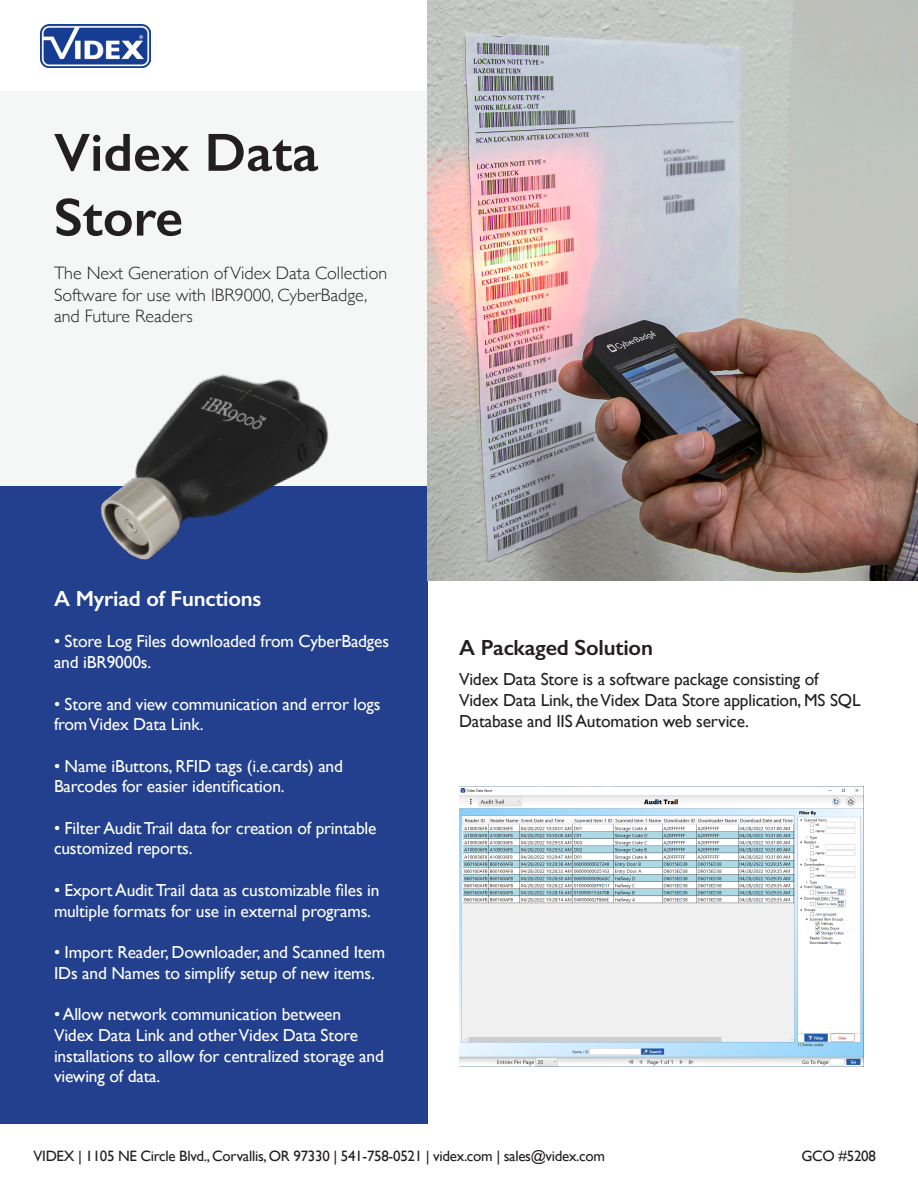
<style>
.page{position:relative;width:918px;height:1188px;background:#fff}
.page>*{position:absolute;margin:0;border:0;box-sizing:border-box;transform-origin:0 0}
.t1{font:600 54px "Gill Sans";color:#231f20}
.Body_Heading{font:600 22.05px "Gill Sans";letter-spacing:-.01em;color:#fff}
.Body_Heading-2{font:600 22.05px "Gill Sans";letter-spacing:-.01em;color:#231f20}
.t2{font:300 18px/21.6px "Gill Sans";color:#231f20}
.Body{font:17.4px/20.9px "Gill Sans";letter-spacing:-.01em;color:#fff}
.Body-2{font:17.4px/20.9px "Gill Sans";letter-spacing:-.01em;color:#231f20}
.Body-3{font:15px "Gill Sans";letter-spacing:-.02em;color:#231f20}
</style>
<div class="page">
<div style="left:0;top:91px;width:447px;height:418px;background:#f5f7f7"></div>
<div style="left:0;top:486px;width:428px;height:637px;background:#23408f"></div>
<img style="left:428px;top:0;width:490px;height:580px">
<img style="left:40px;top:24px;width:111px;height:44px">
<img style="left:459px;top:787px;width:405px;height:280px">
<img style="left:100px;top:374px;width:229px;height:186px">
<p class="t1" style="left:54px;top:120px;width:266px">Videx Data</p>
<p class="t1" style="left:54px;top:185px;width:131px">Store</p>
<p class="t2" style="left:54px;top:262px;width:335px">The Next Generation of Videx Data Collection<br>Software for use with IBR9000, CyberBadge, and Future Readers</p>
<p class="Body_Heading" style="left:54px;top:586px;width:209px">A Myriad of Functions</p>
<p class="Body" style="left:54px;top:631px;width:337px">• Store Log Files downloaded from CyberBadges and iBR9000s.</p>
<p class="Body" style="left:54px;top:693px;width:328px">• Store and view communication and error logs from Videx Data Link.</p>
<p class="Body" style="left:54px;top:755px;width:291px">• Name iButtons, RFID tags (i.e.cards) and<br>Barcodes for easier identification.</p>
<p class="Body" style="left:54px;top:817px;width:324px">• Filter Audit Trail data for creation of printable customized reports.</p>
<p class="Body" style="left:54px;top:879px;width:327px">• Export Audit Trail data as customizable files in multiple formats for use in external programs.</p>
<p class="Body" style="left:54px;top:941px;width:333px">• Import Reader, Downloader, and Scanned Item<br>IDs and Names to simplify setup of new items.</p>
<p class="Body" style="left:54px;top:1003px;width:331px">• Allow network communication between Videx Data Link and other Videx Data Store installations to allow for centralized storage and viewing of data.</p>
<p class="Body_Heading-2" style="left:459px;top:634px;width:195px">A Packaged Solution</p>
<p class="Body-2" style="left:459px;top:669px;width:403px">Videx Data Store is a software package consisting of<br>Videx Data Link, the Videx Data Store application, MS SQL<br>Database and IIS Automation web service.</p>
<p class="Body-3" style="left:33px;top:1147px;width:573px">VIDEX | 1105 NE Circle Blvd., Corvallis, OR 97330 | 541-758-0521 | videx.com | sales@videx.com</p>
<p class="Body-3" style="left:801px;top:1147px;width:76px">GCO #5208</p>
</div>
